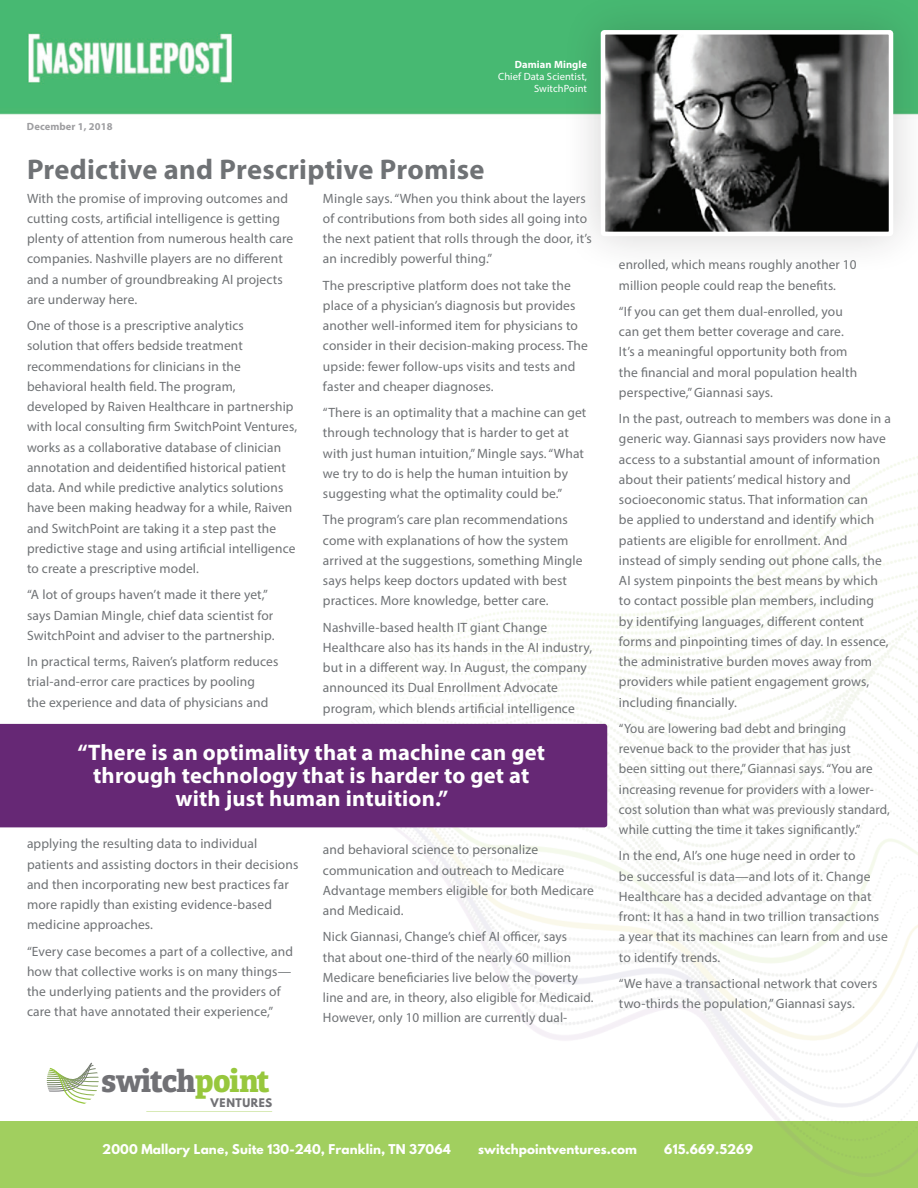
<style>
.page{position:relative;width:918px;height:1188px;background:#fff}
.page>*{position:absolute;margin:0;border:0;box-sizing:border-box;transform-origin:0 0}
.t1{font:700 32.55px "Bree Serif";letter-spacing:-.04em;color:#717175}
.t2{font:700 28.5px "Myriad Pro";letter-spacing:.01em;color:#6f7275}
.t3{font:700 22.5px/23.2px "Myriad Pro";letter-spacing:.01em;color:#fff;text-align:center}
.t4{font:13.5px/20.2px "Myriad Pro";letter-spacing:.01em;color:#6f7275}
.t5{font:700 12px "League Spartan";letter-spacing:.01em;color:#fff}
.t6{font:10.5px/12px "Myriad Pro";letter-spacing:.01em;color:#fff;text-align:right}
.t7{font:700 10.5px "Myriad Pro";letter-spacing:.01em;color:#9e9ea1}
.t8{font:700 10.5px "Myriad Pro";letter-spacing:.01em;color:#fff}
.t9{font:700 10.5px "League Spartan";letter-spacing:.065em;color:#717175}
.s1{color:#97c73d}
</style>
<div class="page">
<div style="left:0;top:1121px;width:918px;height:67px;background:#a1cf5f"></div>
<svg style="left:47px;top:1062px;width:52px;height:42px"></svg>
<hr style="left:146px;top:1112px;width:126px;height:1px;background:#97c73d">
<img style="left:0;top:0;width:560px;height:115px">
<div style="left:560px;top:0;width:358px;height:277px;background:#231f20;opacity:.2"></div>
<img style="left:606px;top:35px;width:282px;height:196px">
<div style="left:601px;top:30px;width:292px;height:206px;border:4px solid #fff;border-radius:2px"></div>
<div style="left:0;top:724px;width:607px;height:103px;background:#662875"></div>
<p class="t7" style="left:27px;top:119px;width:87px">December 1, 2018</p>
<p class="t8" style="left:515px;top:57px;width:74px">Damian Mingle</p>
<p class="t6" style="left:498px;top:70px;width:90px">Chief Data Scientist,<br>SwitchPoint</p>
<h2 class="t2" style="left:27px;top:151px;width:459px">Predictive and Prescriptive Promise</h2>
<p class="t4" style="left:323px;top:188px;width:270px">Mingle says. “When you think about the layers of contributions from both sides all going into the next patient that rolls through the door, it’s an incredibly powerful thing.”</p>
<p class="t4" style="left:323px;top:275px;width:266px">The prescriptive platform does not take the place of a physician’s diagnosis but provides another well-informed item for physicians to consider in their decision-making process. The upside: fewer follow-ups visits and tests and faster and cheaper diagnoses.</p>
<p class="t4" style="left:323px;top:402px;width:265px">“There is an optimality that a machine can get through technology that is harder to get at with just human intuition,” Mingle says. “What we try to do is help the human intuition by suggesting what the optimality could be.”</p>
<p class="t4" style="left:323px;top:510px;width:261px">The program’s care plan recommendations come with explanations of how the system arrived at the suggestions, something Mingle says helps keep doctors updated with best practices. More knowledge, better care.</p>
<p class="t4" style="left:323px;top:617px;width:271px">Nashville-based health IT giant Change Healthcare also has its hands in the AI industry, but in a different way. In August, the company announced its Dual Enrollment Advocate program, which blends artificial intelligence</p>
<p class="t4" style="left:27px;top:188px;width:268px">With the promise of improving outcomes and cutting costs, artificial intelligence is getting plenty of attention from numerous health care companies. Nashville players are no different and a number of groundbreaking AI projects are underway here.</p>
<p class="t4" style="left:27px;top:315px;width:272px">One of those is a prescriptive analytics<br>solution that offers bedside treatment recommendations for clinicians in the behavioral health field. The program, developed by Raiven Healthcare in partnership with local consulting firm SwitchPoint Ventures, works as a collaborative database of clinician annotation and deidentified historical patient data. And while predictive analytics solutions have been making headway for a while, Raiven and SwitchPoint are taking it a step past the predictive stage and using artificial intelligence to create a prescriptive model.</p>
<p class="t4" style="left:27px;top:585px;width:249px">“A lot of groups haven’t made it there yet,” says Damian Mingle, chief data scientist for<br>SwitchPoint and adviser to the partnership.</p>
<p class="t4" style="left:27px;top:651px;width:253px">In practical terms, Raiven’s platform reduces trial-and-error care practices by pooling<br>the experience and data of physicians and</p>
<h3 class="t3" style="left:77px;top:740px;width:469px">“There is an optimality that a machine can get through technology that is harder to get at with just human intuition.”</h3>
<p class="t4" style="left:27px;top:834px;width:273px">applying the resulting data to individual patients and assisting doctors in their decisions and then incorporating new best practices far more rapidly than existing evidence-based medicine approaches.</p>
<p class="t4" style="left:27px;top:941px;width:268px">“Every case becomes a part of a collective, and how that collective works is on many things— the underlying patients and the providers of care that have annotated their experience,”</p>
<h1 class="t1" style="left:101px;top:1055px;width:170px">switch<span class="s1">point</span></h1>
<p class="t9" style="left:210px;top:1094px;width:63px">VENTURES</p>
<p class="t4" style="left:323px;top:840px;width:273px">and behavioral science to personalize communication and outreach to Medicare Advantage members eligible for both Medicare and Medicaid.</p>
<p class="t4" style="left:323px;top:927px;width:272px">Nick Giannasi, Change’s chief AI officer, says<br>that about one-third of the nearly 60 million Medicare beneficiaries live below the poverty line and are, in theory, also eligible for Medicaid.<br>However, only 10 million are currently dual-</p>
<p class="t4" style="left:619px;top:254px;width:239px">enrolled, which means roughly another 10 million people could reap the benefits.</p>
<p class="t4" style="left:619px;top:301px;width:240px">“If you can get them dual-enrolled, you can get them better coverage and care.<br>It’s a meaningful opportunity both from the financial and moral population health perspective,” Giannasi says.</p>
<p class="t4" style="left:619px;top:408px;width:274px">In the past, outreach to members was done in a generic way. Giannasi says providers now have access to a substantial amount of information about their patients’ medical history and socioeconomic status. That information can<br>be applied to understand and identify which patients are eligible for enrollment. And instead of simply sending out phone calls, the AI system pinpoints the best means by which to contact possible plan members, including by identifying languages, different content forms and pinpointing times of day. In essence, the administrative burden moves away from providers while patient engagement grows, including financially.</p>
<p class="t4" style="left:619px;top:718px;width:272px">“You are lowering bad debt and bringing revenue back to the provider that has just<br>been sitting out there,” Giannasi says. “You are increasing revenue for providers with a lower&shy;cost solution than what was previously standard, while cutting the time it takes significantly.”</p>
<p class="t4" style="left:619px;top:845px;width:270px">In the end, AI’s one huge need in order to<br>be successful is data—and lots of it. Change Healthcare has a decided advantage on that front: It has a hand in two trillion transactions a year that its machines can learn from and use to identify trends.</p>
<p class="t4" style="left:619px;top:973px;width:260px">“We have a transactional network that covers two-thirds the population,” Giannasi says.</p>
<p class="t5" style="left:102px;top:1139px;width:350px">2000 Mallory Lane, Suite 130-240, Franklin, TN 37064</p>
<p class="t5" style="left:478px;top:1139px;width:160px">switchpointventures.com</p>
<p class="t5" style="left:664px;top:1139px;width:90px">615.669.5269</p>
</div>
